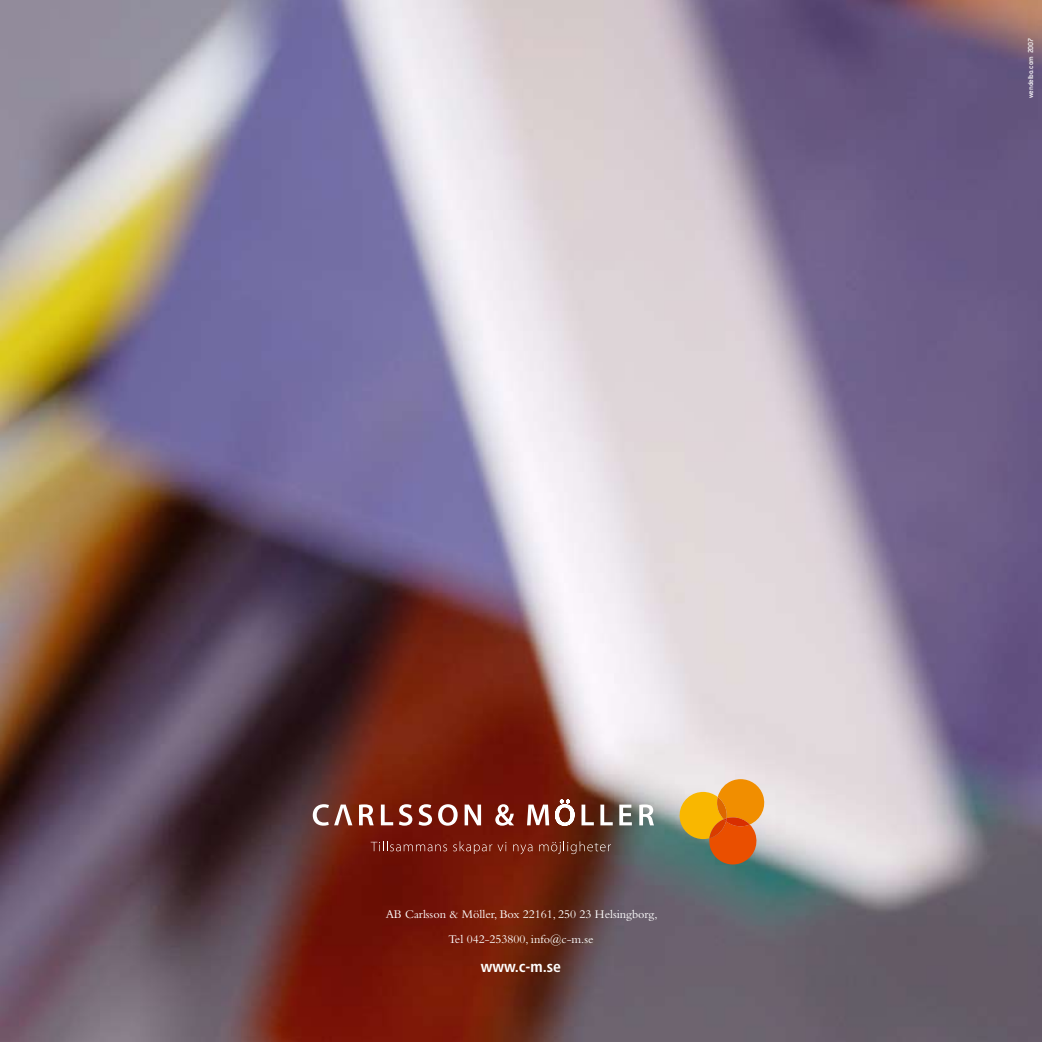
<style>
.page{position:relative;width:1042px;height:1042px;background:#fff}
.page>*{position:absolute;margin:0;border:0;box-sizing:border-box;transform-origin:0 0}
.t1{font:700 condensed 15.75px "Frutiger";color:#fff}
.t2{font:12.25px/24.5px "Bembo";color:#fff;text-align:center}
.t3{font:500 7.88px "Conduit ITC";letter-spacing:-.015em;color:#fff}
</style>
<div class="page">
<img style="left:0;top:0;width:1042px;height:1042px">
<svg style="left:313px;top:804px;width:39px;height:21px"></svg>
<svg style="left:359px;top:804px;width:15px;height:21px"></svg>
<svg style="left:381px;top:804px;width:12px;height:21px"></svg>
<svg style="left:399px;top:804px;width:13px;height:21px"></svg>
<svg style="left:418px;top:804px;width:14px;height:21px"></svg>
<svg style="left:438px;top:804px;width:20px;height:21px"></svg>
<svg style="left:464px;top:804px;width:17px;height:21px"></svg>
<svg style="left:495px;top:804px;width:19px;height:22px"></svg>
<svg style="left:527px;top:804px;width:22px;height:21px"></svg>
<svg style="left:555px;top:799px;width:19px;height:27px"></svg>
<svg style="left:581px;top:804px;width:13px;height:21px"></svg>
<svg style="left:600px;top:804px;width:13px;height:21px"></svg>
<svg style="left:619px;top:804px;width:13px;height:21px"></svg>
<svg style="left:639px;top:804px;width:15px;height:21px"></svg>
<svg style="left:676px;top:779px;width:88px;height:85px;background:#d0913e"></svg>
<svg style="left:371px;top:841px;width:76px;height:10px"></svg>
<svg style="left:453px;top:841px;width:53px;height:13px"></svg>
<svg style="left:513px;top:844px;width:19px;height:10px"></svg>
<svg style="left:539px;top:841px;width:72px;height:13px"></svg>
<p class="t2" style="left:386px;top:902px;width:273px">AB Carlsson &amp; Möller, Box 22161, 250 23 Helsingborg,<br>Tel 042-253800, info@c-m.se</p>
<p class="t1" style="left:481px;top:957px;width:82px">www.c-m.se</p>
<p class="t3" style="left:1026px;top:98px;width:62px;rotate:-90deg">wendelbo.com 2007</p>
</div>
